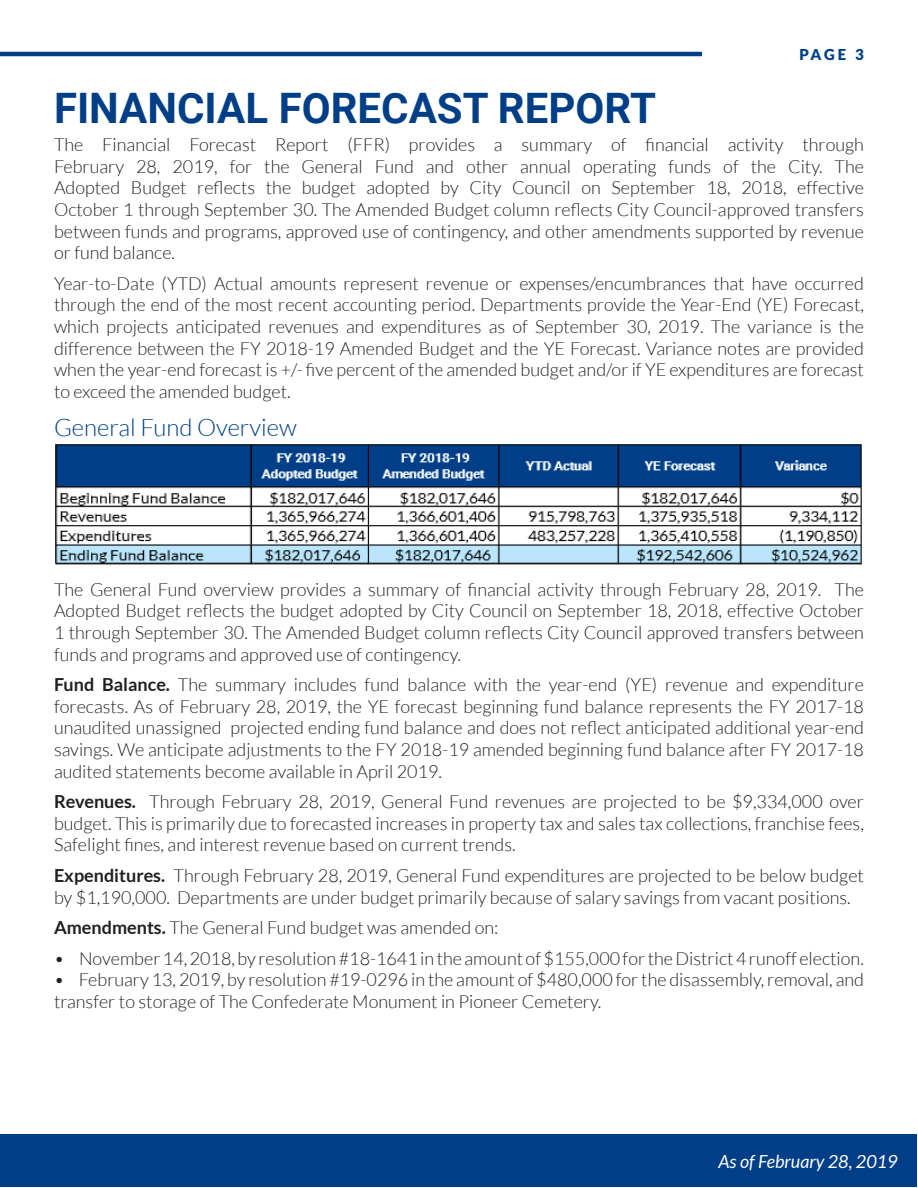
<style>
.page{position:relative;width:918px;height:1188px;background:#fff}
.page>*{position:absolute;margin:0;border:0;box-sizing:border-box;transform-origin:0 0}
.t1{font:700 42px "Roboto";color:#003f88}
.t2{font:300 24px "Lato";color:#003f88}
.t3{font:300 18px/21.6px "Lato";color:#231f20;text-align:justify}
.t4{font:italic 18px "Lato";color:#fff}
.t5{font:900 15px "Lato";color:#003f88}
.s1{font-weight:700}
</style>
<div class="page">
<hr style="left:0;top:52px;width:702px;height:4px;background:#003f88">
<div style="left:1px;top:1135px;width:916px;height:52px;background:#003f88"></div>
<img style="left:55px;top:444px;width:807px;height:120px">
<p class="t5" style="left:799px;top:46px;width:66px">PAGE 3</p>
<p class="t1" style="left:54px;top:78px;width:604px">FINANCIAL FORECAST REPORT</p>
<p class="t3" style="left:54px;top:134px;width:812px">The Financial Forecast Report (FFR) provides a summary of financial activity through February 28, 2019, for the General Fund and other annual operating funds of the City. The Adopted Budget reflects the budget adopted by City Council on September 18, 2018, effective October 1 through September 30. The Amended Budget column reflects City Council-approved transfers between funds and programs, approved use of contingency, and other amendments supported by revenue or fund balance.</p>
<p class="t3" style="left:54px;top:273px;width:811px">Year-to-Date (YTD) Actual amounts represent revenue or expenses/encumbrances that have occurred through the end of the most recent accounting period. Departments provide the Year-End (YE) Forecast, which projects anticipated revenues and expenditures as of September 30, 2019. The variance is the difference between the FY 2018-19 Amended Budget and the YE Forecast. Variance notes are provided when the year-end forecast is +/- five percent of the amended budget and/or if YE expenditures are forecast to exceed the amended budget.</p>
<p class="t2" style="left:54px;top:414px;width:244px">General Fund Overview</p>
<p class="t3" style="left:54px;top:579px;width:811px">The General Fund overview provides a summary of financial activity through February 28, 2019. The Adopted Budget reflects the budget adopted by City Council on September 18, 2018, effective October 1 through September 30. The Amended Budget column reflects City Council approved transfers between funds and programs and approved use of contingency.</p>
<p class="t3" style="left:54px;top:674px;width:811px"><span class="s1">Fund Balance.</span> The summary includes fund balance with the year-end (YE) revenue and expenditure forecasts. As of February 28, 2019, the YE forecast beginning fund balance represents the FY 2017-18 unaudited unassigned projected ending fund balance and does not reflect anticipated additional year-end savings. We anticipate adjustments to the FY 2018-19 amended beginning fund balance after FY 2017-18 audited statements become available in April 2019.</p>
<p class="t3" style="left:54px;top:791px;width:811px"><span class="s1">Revenues.</span> Through February 28, 2019, General Fund revenues are projected to be $9,334,000 over budget. This is primarily due to forecasted increases in property tax and sales tax collections, franchise fees, Safelight fines, and interest revenue based on current trends.</p>
<p class="t3" style="left:54px;top:865px;width:811px"><span class="s1">Expenditures.</span> Through February 28, 2019, General Fund expenditures are projected to be below budget by $1,190,000. Departments are under budget primarily because of salary savings from vacant positions.</p>
<p class="t3" style="left:54px;top:917px;width:446px"><span class="s1">Amendments.</span> The General Fund budget was amended on:</p>
<p class="t3" style="left:54px;top:948px;width:811px">• November 14, 2018, by resolution #18-1641 in the amount of $155,000 for the District 4 runoff election.</p>
<p class="t3" style="left:54px;top:969px;width:811px">• February 13, 2019, by resolution #19-0296 in the amount of $480,000 for the disassembly, removal, and transfer to storage of The Confederate Monument in Pioneer Cemetery.</p>
<p class="t4" style="left:719px;top:1152px;width:181px">As of February 28, 2019</p>
</div>
